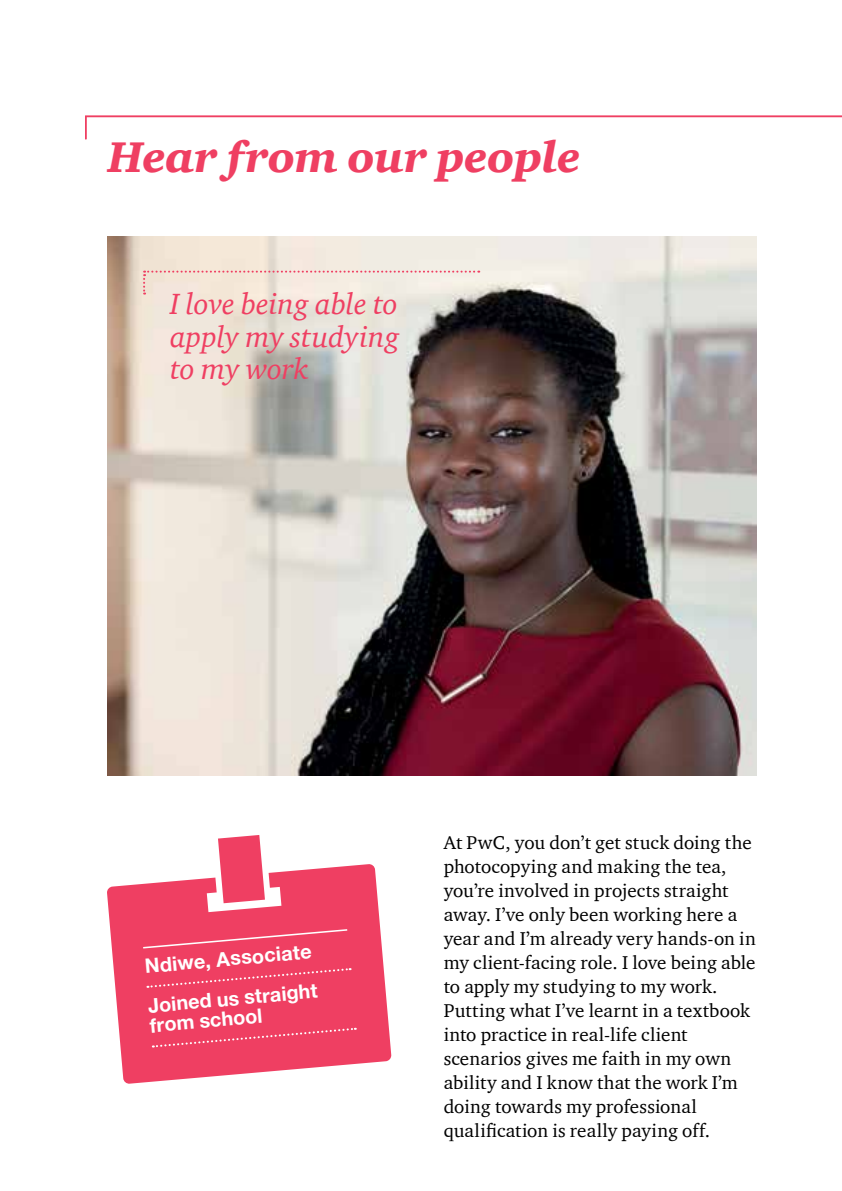
<style>
.page{position:relative;width:842px;height:1191px;background:#fff}
.page>*{position:absolute;margin:0;border:0;box-sizing:border-box;transform-origin:0 0}
.t1{font:italic 900 44px "ITC Charter Com";color:#ef3f62}
.t2{font:italic 30px/32px "ITC Charter Com";color:#ef3f62;text-align:justify}
.t3{font:700 20px/39.8px "Helvetica Neue";color:#fff}
.t4{font:19px/24px "ITC Charter Com";letter-spacing:.005em;color:#000}
</style>
<div class="page">
<hr style="left:85px;top:117px;width:2px;height:22px;background:#ef3f62">
<hr style="left:85px;top:116px;width:757px;height:1px;background:#ef3f62">
<img style="left:108px;top:236px;width:649px;height:539px">
<svg style="left:107px;top:835px;width:284px;height:249px;fill:#ef3f62"></svg>
<svg style="left:142px;top:928px;width:207px;height:21px;background:#f04c6d"></svg>
<svg style="left:153px;top:1026px;width:203px;height:22px;background:#ef4567"></svg>
<svg style="left:147px;top:967px;width:204px;height:21px;background:#ef4667"></svg>
<svg style="left:143px;top:271px;width:336px;height:23px;background:#f2e4da"></svg>
<h1 class="t1" style="left:108px;top:130px;width:474px">Hear from our people</h1>
<h2 class="t2" style="left:170px;top:288px;width:231px">I love being able to apply my studying to my work</h2>
<p class="t3" style="left:143px;top:945px;width:171px;rotate:-5deg">Ndiwe, Associate<br>Joined us straight</p>
<p class="t3" style="left:148px;top:1005px;width:114px;rotate:-5deg">from school</p>
<p class="t4" style="left:444px;top:830px;width:314px">At PwC, you don’t get stuck doing the photocopying and making the tea, you’re involved in projects straight away. I’ve only been working here a year and I’m already very hands-on in my client-facing role. I love being able to apply my studying to my work.<br>Putting what I’ve learnt in a textbook into practice in real-life client scenarios gives me faith in my own ability and I know that the work I’m doing towards my professional qualification is really paying off.</p>
</div>
